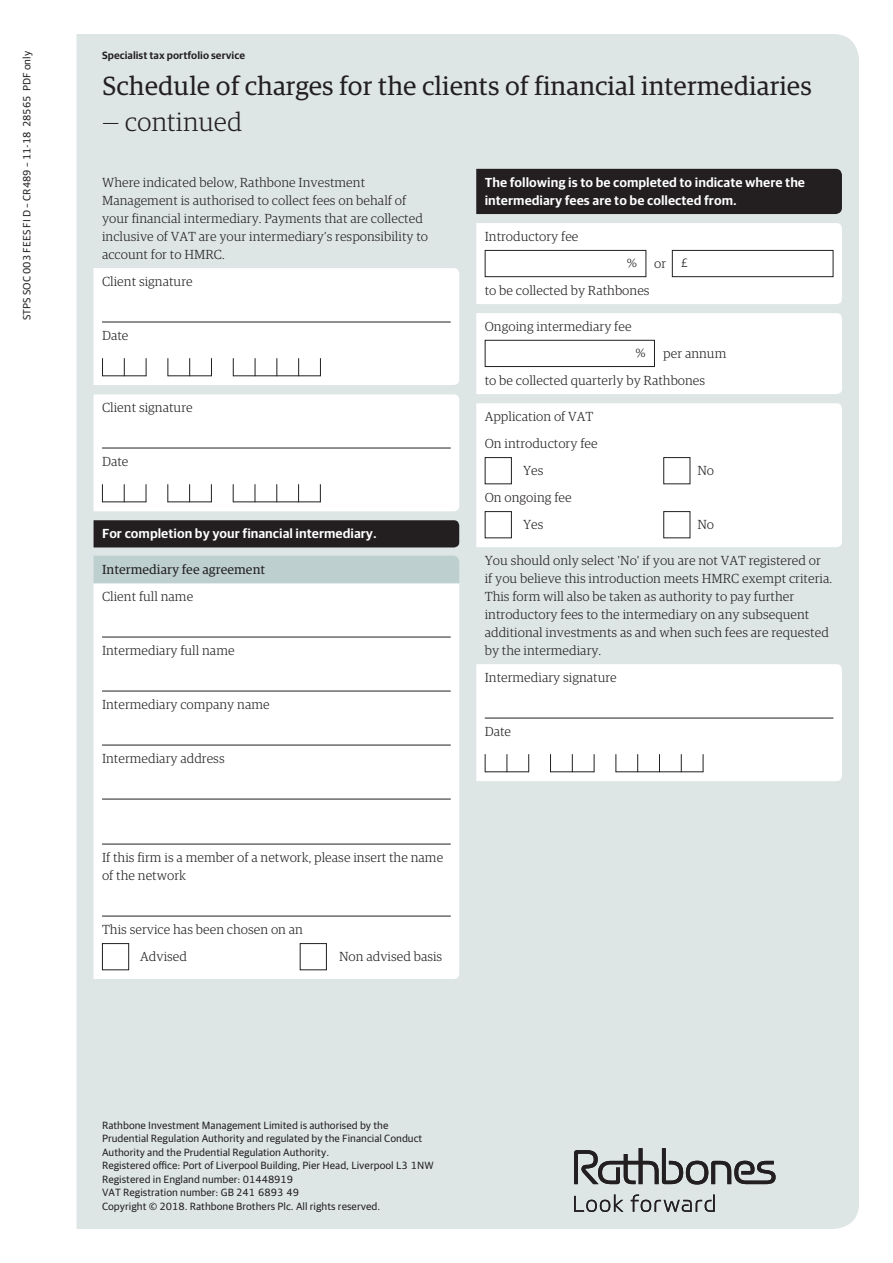
<style>
.page{position:relative;width:893px;height:1263px;background:#fff}
.page>*{position:absolute;margin:0;border:0;box-sizing:border-box;transform-origin:0 0}
.t1{font:26.25px "Guardian RTB Egyp";color:#231f20}
.t2{font:300 26.25px "Guardian RTB Egyp";color:#231f20}
.t3{font:300 13.2px/18px "Guardian RTB Egyp";color:#231f20}
.t4{font:600 13.2px/18px "Guardian RTB Sans";color:#fff}
.t5{font:13.2px "Guardian RTB Egyp";color:#231f20}
.t6{font:10.5px/13.5px "Guardian RTB Sans";color:#231f20}
.t7{font:600 10.5px "Guardian RTB Sans";color:#231f20}
</style>
<div class="page">
<div style="left:77px;top:34px;width:782px;height:1195px;background:#dde5e5"></div>
<svg style="left:476px;top:313px;width:366px;height:81px"></svg>
<svg style="left:476px;top:403px;width:366px;height:144px"></svg>
<svg style="left:476px;top:223px;width:366px;height:81px"></svg>
<div style="left:476px;top:169px;width:366px;height:45px;background:#231f20"></div>
<svg style="left:94px;top:583px;width:365px;height:396px"></svg>
<div style="left:94px;top:556px;width:365px;height:27px;background:#bdcfcf"></div>
<div style="left:94px;top:520px;width:365px;height:27px;background:#231f20"></div>
<hr style="left:102px;top:637px;width:349px;height:1px;background:#231f20">
<hr style="left:102px;top:691px;width:349px;height:1px;background:#231f20">
<hr style="left:102px;top:745px;width:349px;height:1px;background:#231f20">
<hr style="left:102px;top:799px;width:349px;height:1px;background:#231f20">
<hr style="left:102px;top:844px;width:349px;height:1px;background:#231f20">
<hr style="left:102px;top:916px;width:349px;height:1px;background:#231f20">
<svg style="left:574px;top:1148px;width:202px;height:64px;background:#b0b6b6"></svg>
<div style="left:672px;top:250px;width:161px;height:27px;border:1px solid #231f20"></div>
<div style="left:485px;top:250px;width:161px;height:27px;border:1px solid #231f20"></div>
<div style="left:485px;top:340px;width:170px;height:27px;border:1px solid #231f20"></div>
<div style="left:485px;top:457px;width:27px;height:27px;border:1px solid #231f20"></div>
<div style="left:485px;top:511px;width:27px;height:27px;border:1px solid #231f20"></div>
<div style="left:102px;top:943px;width:27px;height:27px;border:1px solid #231f20"></div>
<div style="left:663px;top:457px;width:27px;height:27px;border:1px solid #231f20"></div>
<div style="left:663px;top:511px;width:27px;height:27px;border:1px solid #231f20"></div>
<div style="left:300px;top:943px;width:27px;height:27px;border:1px solid #231f20"></div>
<svg style="left:94px;top:268px;width:365px;height:117px"></svg>
<svg style="left:94px;top:394px;width:365px;height:117px"></svg>
<svg style="left:476px;top:664px;width:366px;height:117px"></svg>
<p class="t6" style="left:19px;top:320px;width:271px;rotate:-90deg">STPS SOC 003 FEES FI D – CR489 – 11-18 28565 PDF only</p>
<p class="t7" style="left:102px;top:48px;width:145px">Specialist tax portfolio service</p>
<h1 class="t1" style="left:102px;top:68px;width:711px">Schedule of charges for the clients of financial intermediaries</h1>
<h1 class="t2" style="left:102px;top:105px;width:142px">— continued</h1>
<p class="t4" style="left:485px;top:172px;width:322px">The following is to be completed to indicate where the intermediary fees are to be collected from.</p>
<p class="t3" style="left:485px;top:227px;width:95px">Introductory fee</p>
<p class="t3" style="left:654px;top:254px;width:14px">or</p>
<p class="t3" style="left:485px;top:281px;width:166px">to be collected by Rathbones</p>
<p class="t3" style="left:485px;top:317px;width:148px">Ongoing intermediary fee</p>
<p class="t3" style="left:485px;top:339px;width:243px;line-height:27px;text-indent:178px">per annum to be collected quarterly by Rathbones</p>
<p class="t3" style="left:485px;top:407px;width:110px">Application of VAT</p>
<p class="t3" style="left:485px;top:434px;width:114px">On introductory fee</p>
<p class="t3" style="left:523px;top:461px;width:22px">Yes</p>
<p class="t3" style="left:697px;top:461px;width:18px">No</p>
<p class="t3" style="left:523px;top:483px;width:50px;line-height:27px;text-indent:-38px">On ongoing fee<br>Yes</p>
<p class="t3" style="left:102px;top:173px;width:328px">Where indicated below, Rathbone Investment Management is authorised to collect fees on behalf of your financial intermediary. Payments that are collected inclusive of VAT are your intermediary’s responsibility to account for to HMRC.</p>
<p class="t3" style="left:102px;top:272px;width:92px">Client signature</p>
<p class="t3" style="left:627px;top:253px;width:12px">%</p>
<p class="t3" style="left:681px;top:253px;width:8px">£</p>
<p class="t3" style="left:102px;top:326px;width:28px">Date</p>
<p class="t3" style="left:635px;top:343px;width:12px">%</p>
<p class="t3" style="left:102px;top:398px;width:92px">Client signature</p>
<p class="t3" style="left:102px;top:452px;width:28px">Date</p>
<p class="t3" style="left:697px;top:515px;width:18px">No</p>
<p class="t3" style="left:485px;top:551px;width:349px">You should only select 'No' if you are not VAT registered or<br>if you believe this introduction meets HMRC exempt criteria.<br>This form will also be taken as authority to pay further introductory fees to the intermediary on any subsequent additional investments as and when such fees are requested by the intermediary.</p>
<p class="t3" style="left:485px;top:668px;width:134px">Intermediary signature</p>
<p class="t4" style="left:102px;top:523px;width:276px">For completion by your financial intermediary.</p>
<p class="t5" style="left:102px;top:560px;width:165px">Intermediary fee agreement</p>
<p class="t3" style="left:102px;top:587px;width:93px">Client full name</p>
<p class="t3" style="left:102px;top:641px;width:134px">Intermediary full name</p>
<p class="t3" style="left:102px;top:695px;width:169px">Intermediary company name</p>
<p class="t3" style="left:102px;top:749px;width:124px">Intermediary address</p>
<p class="t3" style="left:102px;top:848px;width:343px">If this firm is a member of a network, please insert the name of the network</p>
<p class="t3" style="left:140px;top:915px;width:164px;line-height:27px;text-indent:-38px">This service has been chosen on an<br>Advised</p>
<p class="t3" style="left:339px;top:947px;width:105px">Non advised basis</p>
<p class="t3" style="left:485px;top:722px;width:28px">Date</p>
<p class="t6" style="left:102px;top:1117px;width:333px">Rathbone Investment Management Limited is authorised by the Prudential Regulation Authority and regulated by the Financial Conduct Authority and the Prudential Regulation Authority.<br>Registered office: Port of Liverpool Building, Pier Head, Liverpool L3 1NW Registered in England number: 01448919<br>VAT Registration number: GB 241 6893 49<br>Copyright © 2018. Rathbone Brothers Plc. All rights reserved.</p>
</div>
